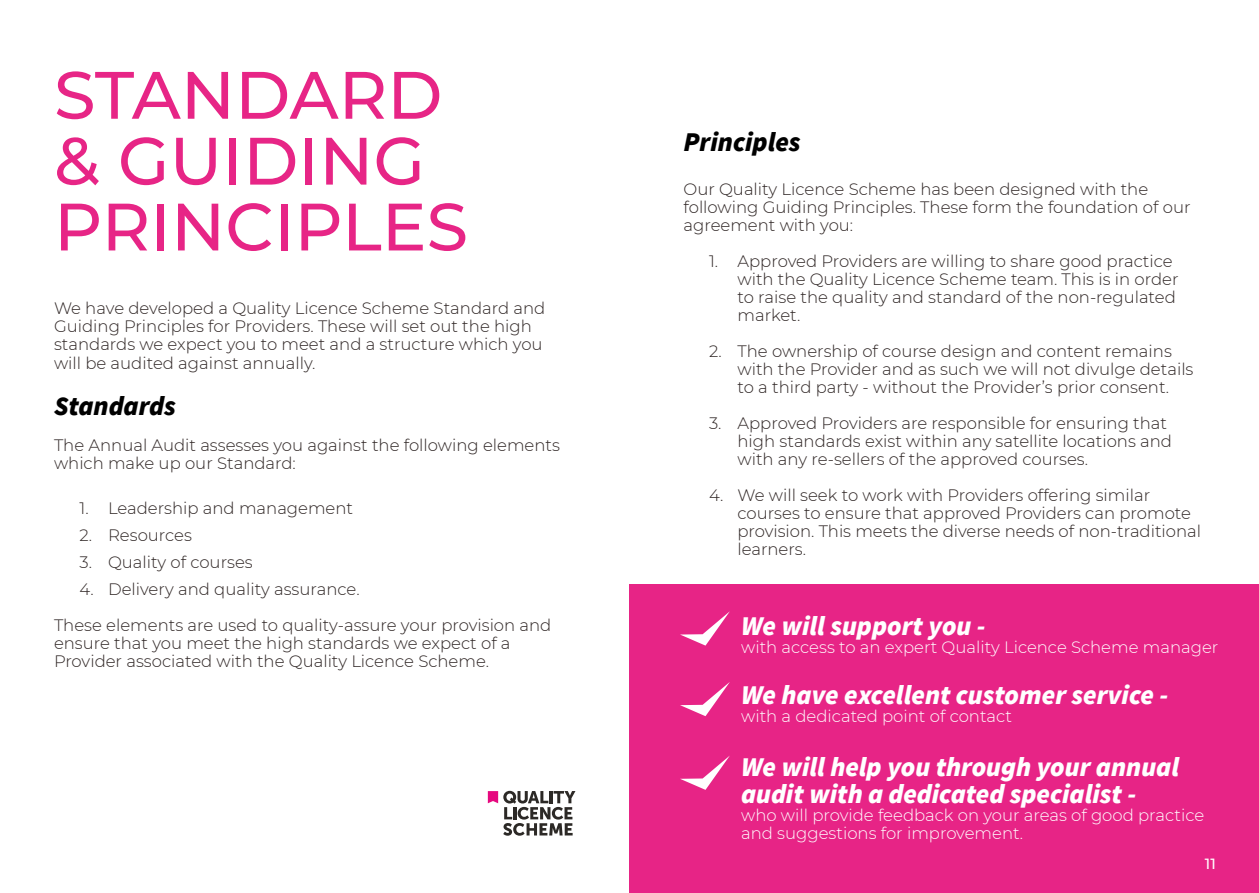
<style>
.page{position:relative;width:1259px;height:893px;background:#fff}
.page>*{position:absolute;margin:0;border:0;box-sizing:border-box;transform-origin:0 0}
.t1{font:500 66.9px/65.8px "Montserrat";color:#e72586}
.t2{font:italic 900 27px/27px "Source Sans Pro";color:#fff}
.t3{font:italic 900 27px "Source Sans Pro";color:#000}
.t4{font:300 16.5px/18px "Montserrat";color:#2e2524}
.t5{font:300 16.5px/18px "Montserrat";color:#fff}
.t6{font:500 14.7px "Montserrat";color:#fff}
.s1{font-weight:700}
</style>
<div class="page">
<div style="left:629px;top:585px;width:630px;height:308px;background:#e72486"></div>
<svg style="left:680px;top:611px;width:50px;height:35px"></svg>
<svg style="left:680px;top:682px;width:50px;height:34px"></svg>
<svg style="left:680px;top:755px;width:50px;height:35px"></svg>
<svg style="left:488px;top:791px;width:87px;height:45px"></svg>
<h1 class="t1" style="left:54px;top:59px;width:415px">STANDARD &amp; GUIDING<br>PRINCIPLES</h1>
<p class="t4" style="left:54px;top:299px;width:493px">We have developed a Quality Licence Scheme Standard and Guiding Principles for Providers. These will set out the high standards we expect you to meet and a structure which you will be audited against annually.</p>
<h2 class="t3" style="left:54px;top:387px;width:123px">Standards</h2>
<p class="t4" style="left:54px;top:436px;width:507px">The Annual Audit assesses you against the following elements which make up our Standard:</p>
<p class="t4" style="left:80px;top:499px;width:275px">1. Leadership and management</p>
<p class="t4" style="left:80px;top:526px;width:114px">2. Resources</p>
<p class="t4" style="left:80px;top:553px;width:175px">3. Quality of courses</p>
<p class="t4" style="left:54px;top:571px;width:499px;line-height:36px;text-indent:26px">4. Delivery and quality assurance.<br>These elements are used to quality-assure your provision and</p>
<p class="t4" style="left:54px;top:634px;width:458px">ensure that you meet the high standards we expect of a<br>Provider associated with the Quality Licence Scheme.</p>
<h2 class="t3" style="left:683px;top:123px;width:119px">Principles</h2>
<p class="t4" style="left:683px;top:179px;width:508px">Our Quality Licence Scheme has been designed with the following Guiding Principles. These form the foundation of our agreement with you:</p>
<p class="t4" style="left:737px;top:251px;width:442px;text-indent:-28px">1. Approved Providers are willing to share good practice with the Quality Licence Scheme team. This is in order to raise the quality and standard of the non-regulated market.</p>
<p class="t4" style="left:737px;top:341px;width:457px;text-indent:-28px">2. The ownership of course design and content remains with the Provider and as such we will not divulge details to a third party - without the Provider’s prior consent.</p>
<p class="t4" style="left:737px;top:413px;width:436px;text-indent:-28px">3. Approved Providers are responsible for ensuring that high standards exist within any satellite locations and with any re-sellers of the approved courses.</p>
<p class="t4" style="left:737px;top:485px;width:465px;text-indent:-28px">4. We will seek to work with Providers offering similar courses to ensure that approved Providers can promote provision. This meets the diverse needs of non-traditional learners.</p>
<h2 class="t2" style="left:741px;top:612px;width:246px">We will support you <span class="s1">-</span></h2>
<p class="t5" style="left:741px;top:638px;width:479px">with access to an expert Quality Licence Scheme manager</p>
<h2 class="t2" style="left:741px;top:681px;width:429px">We have excellent customer service -</h2>
<p class="t5" style="left:741px;top:706px;width:272px">with a dedicated point of contact</p>
<h2 class="t2" style="left:741px;top:753px;width:439px">We will help you through your annual audit with a dedicated specialist -</h2>
<p class="t5" style="left:741px;top:805px;width:465px">who will provide feedback on your areas of good practice and suggestions for improvement.</p>
<p class="t6" style="left:1205px;top:853px;width:12px">11</p>
</div>
